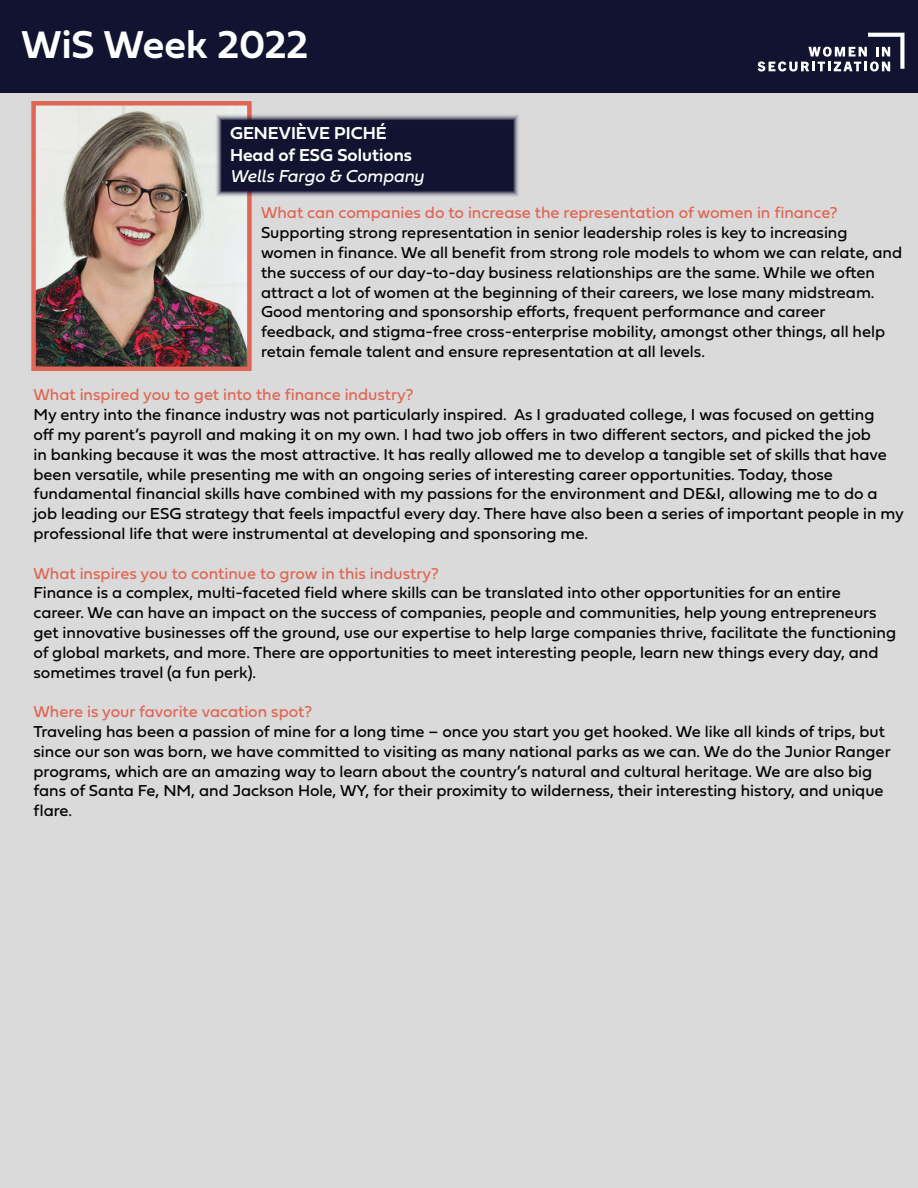
<style>
.page{position:relative;width:918px;height:1188px;background:#dadada}
.page>*{position:absolute;margin:0;border:0;box-sizing:border-box;transform-origin:0 0}
.t1{font:40.5px "Fieldwork Geo Demibold";color:#fff}
.t2{font:18px "Fieldwork Geo Demibold";color:#fff}
.t3{font:italic 18px "Fieldwork";color:#fff}
.t4{font:16.5px/19.8px "Fieldwork Geo Regular";color:#020304}
.t5{font:16.5px "Fieldwork Geo Regular";color:#e16655}
</style>
<div class="page">
<div style="left:0;top:0;width:918px;height:93px;background:#121231"></div>
<svg style="left:758px;top:33px;width:146px;height:38px"></svg>
<img style="left:36px;top:106px;width:211px;height:260px">
<div style="left:31px;top:101px;width:221px;height:270px;border:4px solid #e16655"></div>
<svg style="left:215px;top:114px;width:304px;height:83px;background:#292944"></svg>
<p class="t1" style="left:21px;top:13px;width:289px">WiS Week 2022</p>
<p class="t2" style="left:230px;top:119px;width:158px">GENEVIÈVE PICHÉ</p>
<p class="t2" style="left:230px;top:140px;width:183px">Head of ESG Solutions</p>
<p class="t3" style="left:230px;top:162px;width:196px">Wells Fargo &amp; Company</p>
<p class="t5" style="left:261px;top:200px;width:578px">What can companies do to increase the representation of women in finance?</p>
<p class="t4" style="left:261px;top:222px;width:643px">Supporting strong representation in senior leadership roles is key to increasing women in finance. We all benefit from strong role models to whom we can relate, and the success of our day-to-day business relationships are the same. While we often attract a lot of women at the beginning of their careers, we lose many midstream.<br>Good mentoring and sponsorship efforts, frequent performance and career feedback, and stigma-free cross-enterprise mobility, amongst other things, all help retain female talent and ensure representation at all levels.</p>
<p class="t5" style="left:33px;top:382px;width:382px">What inspired you to get into the finance industry?</p>
<p class="t4" style="left:33px;top:404px;width:872px">My entry into the finance industry was not particularly inspired. As I graduated college, I was focused on getting<br>off my parent’s payroll and making it on my own. I had two job offers in two different sectors, and picked the job<br>in banking because it was the most attractive. It has really allowed me to develop a tangible set of skills that have been versatile, while presenting me with an ongoing series of interesting career opportunities. Today, those fundamental financial skills have combined with my passions for the environment and DE&amp;I, allowing me to do a job leading our ESG strategy that feels impactful every day. There have also been a series of important people in my professional life that were instrumental at developing and sponsoring me.</p>
<p class="t5" style="left:33px;top:560px;width:407px">What inspires you to continue to grow in this industry?</p>
<p class="t4" style="left:33px;top:582px;width:864px">Finance is a complex, multi-faceted field where skills can be translated into other opportunities for an entire<br>career. We can have an impact on the success of companies, people and communities, help young entrepreneurs get innovative businesses off the ground, use our expertise to help large companies thrive, facilitate the functioning of global markets, and more. There are opportunities to meet interesting people, learn new things every day, and sometimes travel (a fun perk).</p>
<p class="t5" style="left:33px;top:699px;width:280px">Where is your favorite vacation spot?</p>
<p class="t4" style="left:33px;top:721px;width:859px">Traveling has been a passion of mine for a long time – once you start you get hooked. We like all kinds of trips, but since our son was born, we have committed to visiting as many national parks as we can. We do the Junior Ranger programs, which are an amazing way to learn about the country’s natural and cultural heritage. We are also big fans of Santa Fe, NM, and Jackson Hole, WY, for their proximity to wilderness, their interesting history, and unique flare.</p>
</div>
